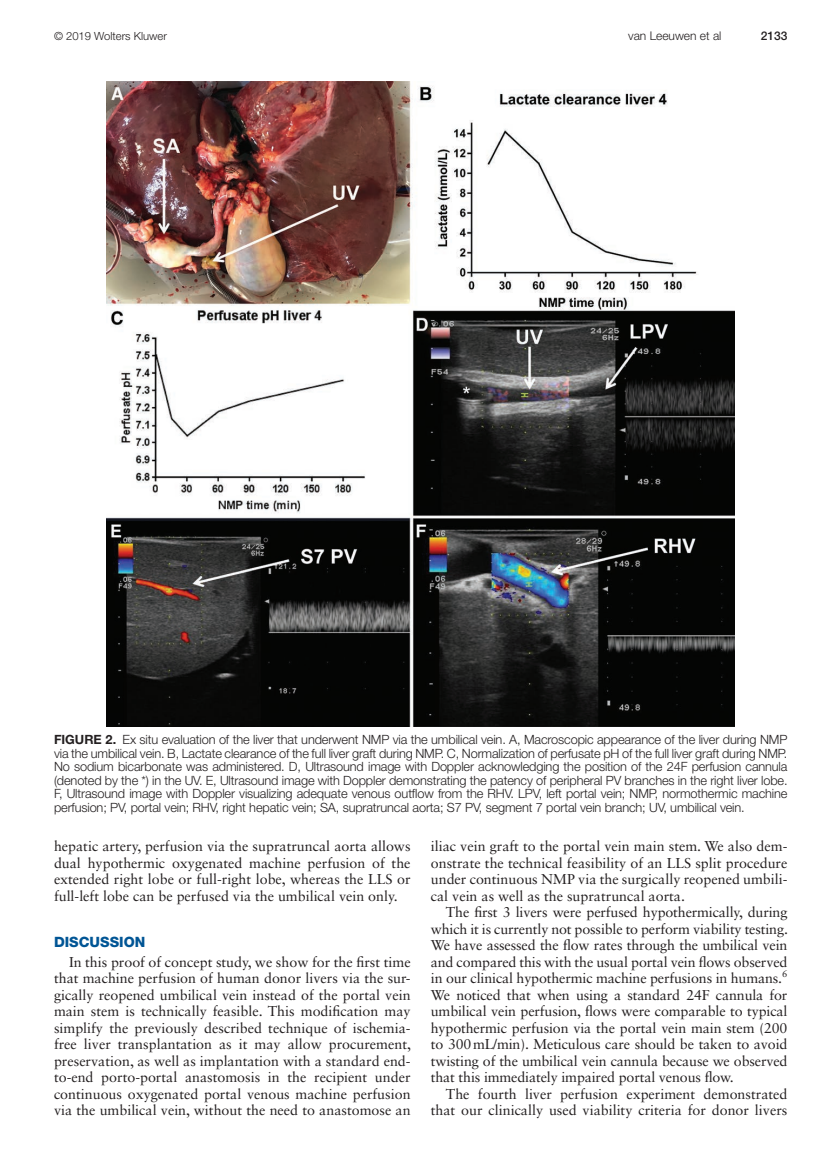
<style>
.page{position:relative;width:837px;height:1161px;background:#fff}
.page>*{position:absolute;margin:0;border:0;box-sizing:border-box;transform-origin:0 0}
.t1{font:14.25px/16.5px "Sabon LT Std";color:#231f20;text-align:justify}
.t2{font:800 14.25px "Helvetica Neue LT Std";color:#005595}
.t3{font:300 12.75px/13.5px "Helvetica Neue LT Std";letter-spacing:-.01em;color:#231f20;text-align:justify}
.t4{font:300 12px "Helvetica Neue LT Std";color:#231f20}
.t5{font:500 12px "Helvetica Neue LT Std";color:#231f20}
.t6{font:300 11.25px "Helvetica Neue LT Std";color:#231f20}
.t7{font:9.75px "Sabon LT Std";color:#231f20}
.s1{font-weight:700}
</style>
<div class="page">
<img style="left:107px;top:81px;width:628px;height:645px">
<p class="t6" style="left:54px;top:29px;width:114px">© 2019 Wolters Kluwer</p>
<p class="t4" style="left:628px;top:28px;width:95px">van Leeuwen et al</p>
<p class="t5" style="left:761px;top:29px;width:28px">2133</p>
<p class="t3" style="left:54px;top:733px;width:735px"><span class="s1">FIGURE 2.</span> Ex situ evaluation of the liver that underwent NMP via the umbilical vein. A, Macroscopic appearance of the liver during NMP via the umbilical vein. B, Lactate clearance of the full liver graft during NMP. C, Normalization of perfusate pH of the full liver graft during NMP.<br>No sodium bicarbonate was administered. D, Ultrasound image with Doppler acknowledging the position of the 24F perfusion cannula (denoted by the *) in the UV. E, Ultrasound image with Doppler demonstrating the patency of peripheral PV branches in the right liver lobe.<br>F, Ultrasound image with Doppler visualizing adequate venous outflow from the RHV. LPV, left portal vein; NMP, normothermic machine perfusion; PV, portal vein; RHV, right hepatic vein; SA, supratruncal aorta; S7 PV, segment 7 portal vein branch; UV, umbilical vein.</p>
<p class="t1" style="left:54px;top:838px;width:358px">hepatic artery, perfusion via the supratruncal aorta allows dual hypothermic oxygenated machine perfusion of the extended right lobe or full-right lobe, whereas the LLS or full-left lobe can be perfused via the umbilical vein only.</p>
<p class="t2" style="left:54px;top:934px;width:93px">DISCUSSION</p>
<p class="t1" style="left:54px;top:953px;width:359px;text-indent:15px">In this proof of concept study, we show for the first time that machine perfusion of human donor livers via the sur&shy;gically reopened umbilical vein instead of the portal vein main stem is technically feasible. This modification may simplify the previously described technique of ischemia&shy;free liver transplantation as it may allow procurement, preservation, as well as implantation with a standard end&shy;to-end porto-portal anastomosis in the recipient under continuous oxygenated portal venous machine perfusion via the umbilical vein, without the need to anastomose an</p>
<p class="t1" style="left:431px;top:838px;width:358px">iliac vein graft to the portal vein main stem. We also dem&shy;onstrate the technical feasibility of an LLS split procedure under continuous NMP via the surgically reopened umbili&shy;cal vein as well as the supratruncal aorta.</p>
<p class="t1" style="left:431px;top:904px;width:359px;text-indent:15px">The first 3 livers were perfused hypothermically, during which it is currently not possible to perform viability testing.<br>We have assessed the flow rates through the umbilical vein and compared this with the usual portal vein flows observed in our clinical hypothermic machine perfusions in humans.</p>
<p class="t7" style="left:782px;top:967px;width:7px">6</p>
<p class="t1" style="left:431px;top:986px;width:358px">We noticed that when using a standard 24F cannula for umbilical vein perfusion, flows were comparable to typical hypothermic perfusion via the portal vein main stem (200 to 300mL/min). Meticulous care should be taken to avoid twisting of the umbilical vein cannula because we observed that this immediately impaired portal venous flow.</p>
<p class="t1" style="left:431px;top:1085px;width:358px;text-align:right">The fourth liver perfusion experiment demonstrated that our clinically used viability criteria for donor livers</p>
</div>
